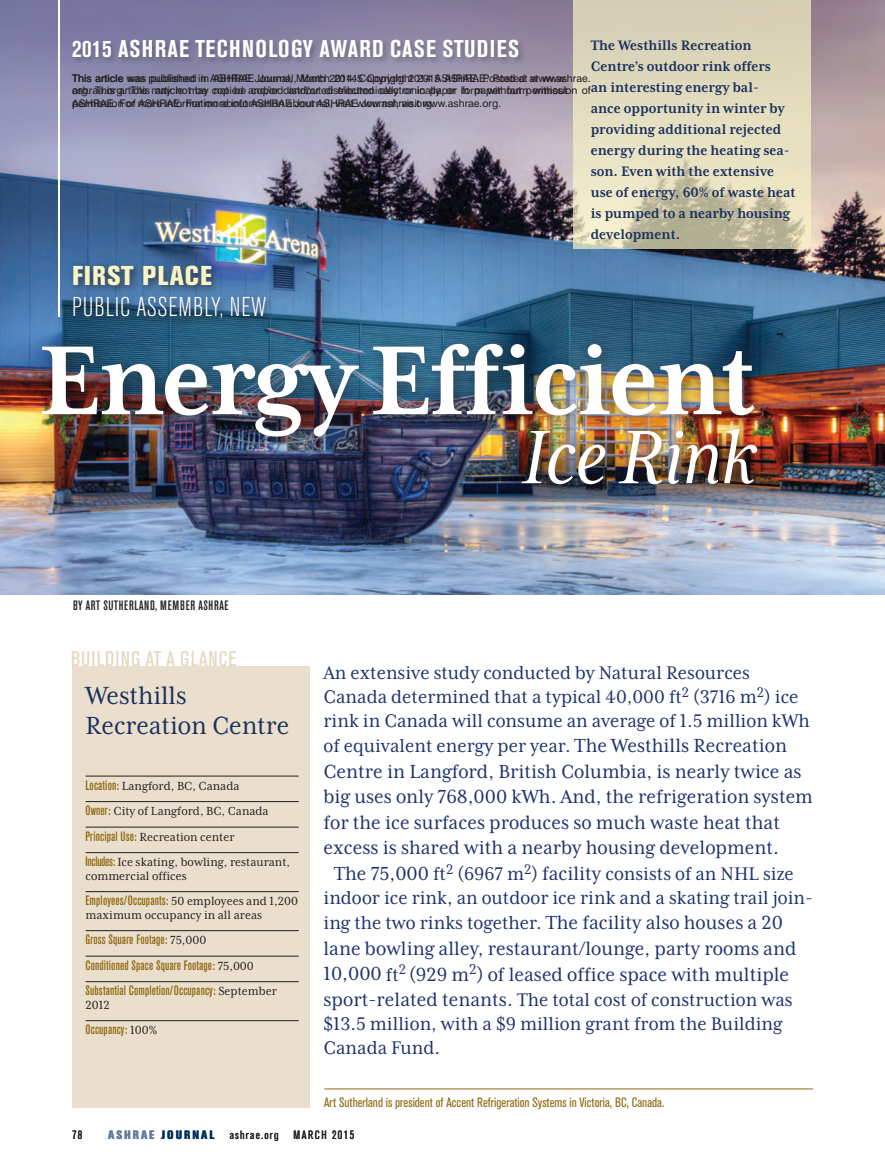
<style>
.page{position:relative;width:885px;height:1175px;background:#fff}
.page>*{position:absolute;margin:0;border:0;box-sizing:border-box;transform-origin:0 0}
.feature_title_KO{font:700 112.5px "Mrs Eaves XL Serif Nar OT";letter-spacing:-.02em;color:#fff}
.feature_title_KO-2{font:italic 87px "Mrs Eaves XL Serif Nar OT";letter-spacing:-.01em;color:#fff}
.building_at_glance_h{font:28.5px/30px "Mrs Eaves XL Serif Nar OT";letter-spacing:-.005em;color:#1b315d}
.article_lead-in{font:300 condensed 27px "Akzidenz Grotesk BE";letter-spacing:.03em;color:#fff}
.article_lead-in-2{font:800 condensed 27px "Akzidenz Grotesk BE";letter-spacing:.04em;color:#f7f5c7}
.article_page_header{font:700 condensed 24px "Akzidenz Grotesk BE";letter-spacing:.045em;color:#fff}
.t1{font:21.75px/25.5px "Mrs Eaves XL Serif Nar OT";color:#1d316e}
.t2{font:21px/24.5px "Mrs Eaves XL Serif Nar OT";color:#1d316e}
.t3{font:condensed 21px "Akzidenz Grotesk BE";letter-spacing:.06em;color:#e6d7be}
.caption_large_boxed{font:700 15.75px/21px "Mrs Eaves XL Serif Nar OT";color:#1b315d}
.building_at_a_glance{font:13.5px/13.5px "Mrs Eaves XL Serif Nar OT";color:#231f20}
.building_at_a_glance-2{font:500 condensed 13.5px/13.5px "Akzidenz Grotesk BE";letter-spacing:.01em;color:#8f6811}
.about_the_author__et{font:condensed 13.5px "Akzidenz Grotesk BE";color:#8f6811}
.authors{font:500 condensed 13.5px "Akzidenz Grotesk BE";letter-spacing:.045em;color:#231f20}
.running_foot{font:condensed 12px "Akzidenz Grotesk BE";letter-spacing:.115em;color:#231f20}
.t4{font:800 condensed 12px "Akzidenz Grotesk BE";letter-spacing:.165em;color:#00315a}
.t5{font:10.5px/12.6px "Swiss 721 BT";color:#231f20;text-align:justify}
.s1{font-family:"Akzidenz Grotesk BE";font-weight:500;font-stretch:condensed;color:#8f6811}
.s2{font-family:"Mrs Eaves XL Serif Nar OT";font-weight:400;font-stretch:normal;color:#231f20}
.s3{font-size:21.75px}
.s4{font-size:21px}
.s5{color:#647b9d}
</style>
<div class="page">
<div style="left:72px;top:665px;width:238px;height:442px;background:#eadfcc"></div>
<hr style="left:324px;top:1088px;width:488px;height:1px;background:#8f6811">
<img style="left:0;top:0;width:884px;height:594px">
<div style="left:31px;top:332px;width:743px;height:170px;background:#231f20;opacity:.55"></div>
<div style="left:68px;top:260px;width:208px;height:68px;background:#231f20;opacity:.75"></div>
<svg style="left:572px;top:0;width:238px;height:249px;background:#d8d1b6"></svg>
<hr style="left:58px;top:0;width:2px;height:316px;background:#fff">
<div style="left:71px;top:38px;width:455px;height:28px;background:#231f20;opacity:.31"></div>
<hr style="left:86px;top:776px;width:212px;height:1px;background:#231f20">
<hr style="left:86px;top:801px;width:212px;height:1px;background:#231f20">
<hr style="left:86px;top:827px;width:212px;height:1px;background:#231f20">
<hr style="left:86px;top:852px;width:212px;height:1px;background:#231f20">
<hr style="left:86px;top:891px;width:212px;height:1px;background:#231f20">
<hr style="left:86px;top:930px;width:212px;height:1px;background:#231f20">
<hr style="left:86px;top:956px;width:212px;height:1px;background:#231f20">
<hr style="left:86px;top:981px;width:212px;height:1px;background:#231f20">
<hr style="left:86px;top:1020px;width:212px;height:1px;background:#231f20">
<p class="caption_large_boxed" style="left:590px;top:35px;width:206px">The Westhills Recreation<br>Centre’s outdoor rink offers<br>an interesting energy bal-<br>ance opportunity in winter by providing additional rejected energy during the heating sea&shy;son. Even with the extensive use of energy, 60% of waste heat is pumped to a nearby housing development.</p>
<p class="article_page_header" style="left:72px;top:35px;width:448px">2015 ASHRAE TECHNOLOGY AWARD CASE STUDIES</p>
<p class="t5" style="left:72px;top:71px;width:520px">This article was published in ASHRAE Journal, Month 2014. Copyright 2014 ASHRAE. Posted at www.ashrae. org. This article may not be copied and/or distributed electronically or in paper form without permission of ASHRAE. For more information about ASHRAE Journal, visit www.ashrae.org.</p>
<p class="t5" style="left:72px;top:71px;width:497px;text-indent:63px">as published in ASHRAE Journal, March 20145 Copyright 2015 ASHRAE. Posted at www. ashrae.org. This article may not be copied and/or distributed electron cally or in paper form without permission of ASHRAE. For more information ab t ASHRAE Journal, visit www.ashrae.org.</p>
<p class="article_lead-in-2" style="left:72px;top:259px;width:141px">FIRST PLACE</p>
<p class="article_lead-in" style="left:72px;top:292px;width:195px">PUBLIC ASSEMBLY, NEW</p>
<p class="feature_title_KO" style="left:39px;top:324px;width:718px">Energy Efficient</p>
<p class="feature_title_KO-2" style="left:521px;top:413px;width:236px">Ice Rink</p>
<p class="authors" style="left:73px;top:598px;width:157px">BY ART SUTHERLAND, MEMBER ASHRAE</p>
<h3 class="t3" style="left:71px;top:646px;width:167px">BUILDING AT A GLANCE</h3>
<p class="building_at_glance_h" style="left:86px;top:680px;width:205px">Westhills<br>Recreation Centre</p>
<p class="building_at_a_glance" style="left:86px;top:779px;width:155px"><span class="s1">Location:</span> Langford, BC, Canada</p>
<p class="building_at_a_glance" style="left:86px;top:804px;width:185px"><span class="s1">Owner:</span> City of Langford, BC, Canada</p>
<p class="building_at_a_glance" style="left:86px;top:830px;width:150px"><span class="s1">Principal Use:</span> Recreation center</p>
<p class="building_at_a_glance" style="left:86px;top:855px;width:206px"><span class="s1">Includes:</span> Ice skating, bowling, restaurant, commercial offices</p>
<p class="building_at_a_glance" style="left:86px;top:894px;width:214px"><span class="s1">Employees/Occupants:</span> 50 employees and 1,200 maximum occupancy in all areas</p>
<p class="building_at_a_glance-2" style="left:86px;top:932px;width:122px">Gross Square Footage: <span class="s2">75,000</span></p>
<p class="building_at_a_glance-2" style="left:86px;top:958px;width:170px">Conditioned Space Square Footage: <span class="s2">75,000</span></p>
<p class="building_at_a_glance-2" style="left:86px;top:983px;width:193px">Substantial Completion/Occupancy: <span class="s2">September<br>2012</span></p>
<p class="building_at_a_glance-2" style="left:86px;top:1022px;width:73px">Occupancy: <span class="s2">100%</span></p>
<h3 class="t2" style="left:323px;top:660px;width:487px">An extensive study conducted by Natural Resources Canada determined that a typical 40,000 ft<sup>2</sup> (3716 m<sup>2</sup>) ice rink in Canada will consume an average of 1.5 million kWh of equivalent energy per year. <span class="s3">The Westhills Recreation</span></h3>
<h3 class="t1" style="left:323px;top:758px;width:491px">Centre in Langford, British Columbia, is nearly twice as big uses only 768,000 kWh. And, the refrigeration system for the ice surfaces produces so much waste heat that excess is shared with a nearby housing development.</h3>
<h3 class="t2" style="left:323px;top:861px;width:491px;line-height:24px;text-align:center"><span class="s3">The 75,000</span> ft<sup>2</sup> (6967 m<sup>2</sup>) <span class="s3">facility</span> consists of an NHL size indoor ice rink, an outdoor ice rink and a skating trail join-</h3>
<h3 class="t1" style="left:323px;top:910px;width:474px"><span class="s4">ing the two rinks together.</span> The facility also houses a 20 lane bowling alley, restaurant/lounge, party rooms and<br>10,000 <span class="s4">ft</span><sup>2</sup> (929 m<sup>2</sup>) of leased office space with multiple</h3>
<h3 class="t2" style="left:323px;top:987px;width:470px;line-height:24px"><span class="s3">sport-related tenants.</span> The total cost of construction was $13.5 million, with a $9 million grant from the Building<br>Canada Fund.</h3>
<p class="about_the_author__et" style="left:324px;top:1095px;width:341px">Art Sutherland is president of Accent Refrigeration Systems in Victoria, BC, Canada.</p>
<p class="running_foot" style="left:72px;top:1128px;width:12px">78</p>
<p class="t4" style="left:108px;top:1127px;width:108px"><span class="s5">ASHRAE</span> JOURNAL</p>
<p class="running_foot" style="left:230px;top:1128px;width:126px">ashrae.org MARCH 2015</p>
</div>
